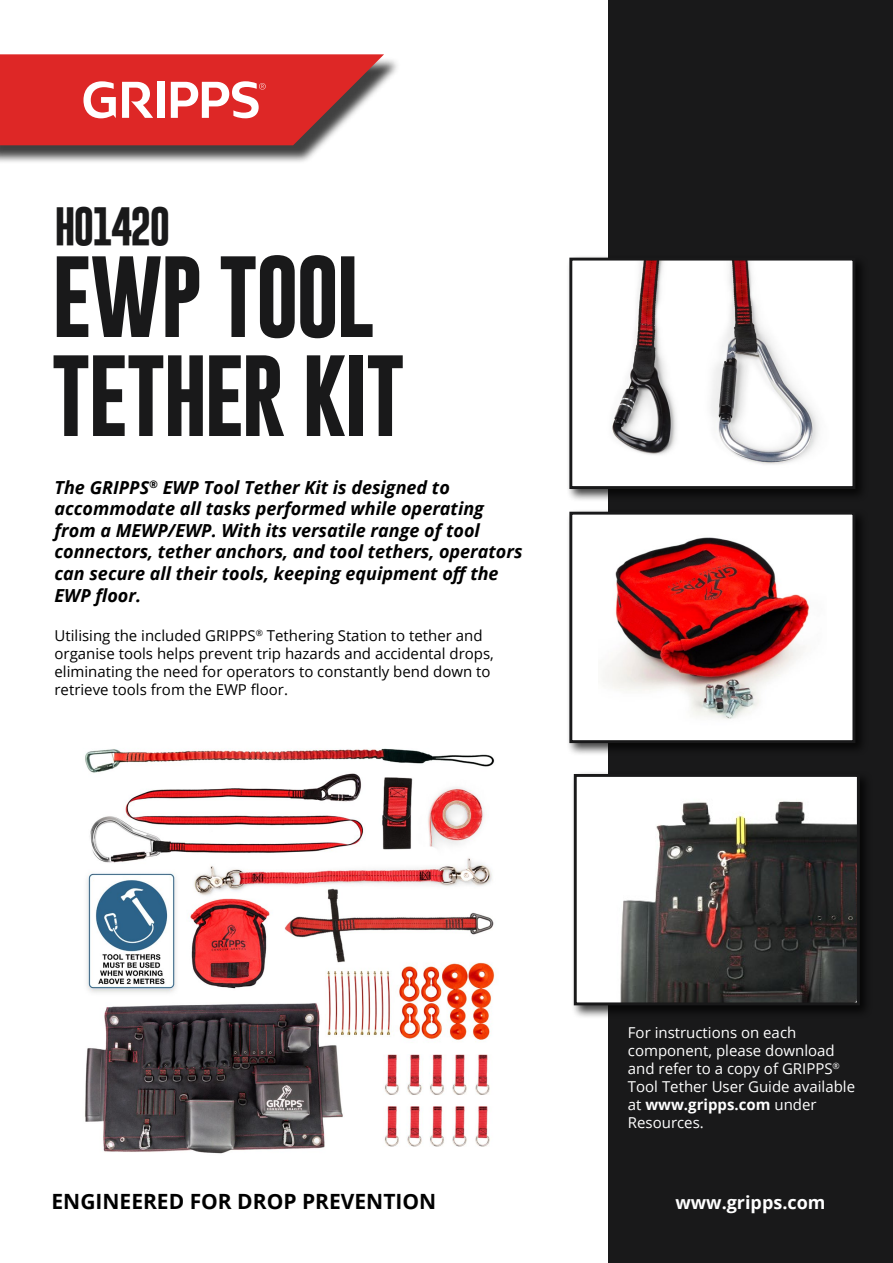
<style>
.page{position:relative;width:893px;height:1263px;background:#fff}
.page>*{position:absolute;margin:0;border:0;box-sizing:border-box;transform-origin:0 0}
.t1{font:700 82.5px/99px "Gobold";letter-spacing:-.03em;color:#19191a}
.t2{font:700 39px "Gobold";letter-spacing:-.06em;color:#19191a}
.t3{font:700 21px "Open Sans";color:#000}
.t4{font:italic 700 18px/21.6px "Open Sans";color:#000}
.t5{font:700 18px "Open Sans";color:#fff}
.t6{font:15px/18px "Open Sans";color:#000}
.t7{font:15px/18px "Open Sans";color:#fff}
.s1{font-weight:700}
</style>
<div class="page">
<div style="left:608px;top:0;width:285px;height:1263px;background:#19191a"></div>
<img style="left:85px;top:748px;width:410px;height:406px">
<div style="left:0;top:57px;width:402px;height:107px;background:#000;opacity:.75"></div>
<svg style="left:0;top:54px;width:384px;height:91px"></svg>
<div style="left:571px;top:771px;width:302px;height:248px;background:#000;opacity:.75"></div>
<div style="left:575px;top:775px;width:283px;height:229px;background:#fff"></div>
<img style="left:620px;top:801px;width:236px;height:200px">
<div style="left:574px;top:774px;width:286px;height:231px;border:3px solid #19191a"></div>
<div style="left:566px;top:509px;width:303px;height:247px;background:#000;opacity:.75"></div>
<div style="left:571px;top:513px;width:283px;height:229px;background:#fff"></div>
<img style="left:603px;top:537px;width:207px;height:182px">
<div style="left:569px;top:512px;width:286px;height:231px;border:3px solid #19191a"></div>
<div style="left:566px;top:255px;width:303px;height:247px;background:#000;opacity:.75"></div>
<img style="left:573px;top:262px;width:278px;height:222px">
<div style="left:569px;top:258px;width:286px;height:231px;border:3px solid #19191a"></div>
<h2 class="t2" style="left:55px;top:200px;width:117px">H01420</h2>
<h1 class="t1" style="left:52px;top:247px;width:355px">EWP TOOL<br>TETHER KIT</h1>
<p class="t4" style="left:55px;top:476px;width:469px">The GRIPPS<sup>®</sup> EWP Tool Tether Kit is designed to accommodate all tasks performed while operating from a MEWP/EWP. With its versatile range of tool connectors, tether anchors, and tool tethers, operators can secure all their tools, keeping equipment off the EWP floor.</p>
<p class="t6" style="left:55px;top:626px;width:441px">Utilising the included GRIPPS<sup>®</sup> Tethering Station to tether and organise tools helps prevent trip hazards and accidental drops, eliminating the need for operators to constantly bend down to retrieve tools from the EWP floor.</p>
<p class="t7" style="left:628px;top:1024px;width:229px">For instructions on each component, please download and refer to a copy of GRIPPS<sup>®<br></sup>Tool Tether User Guide available at <span class="s1">www.gripps.com</span> under<br>Resources.</p>
<p class="t3" style="left:52px;top:1186px;width:386px">ENGINEERED FOR DROP PREVENTION</p>
<p class="t5" style="left:675px;top:1189px;width:152px">www.gripps.com</p>
</div>
